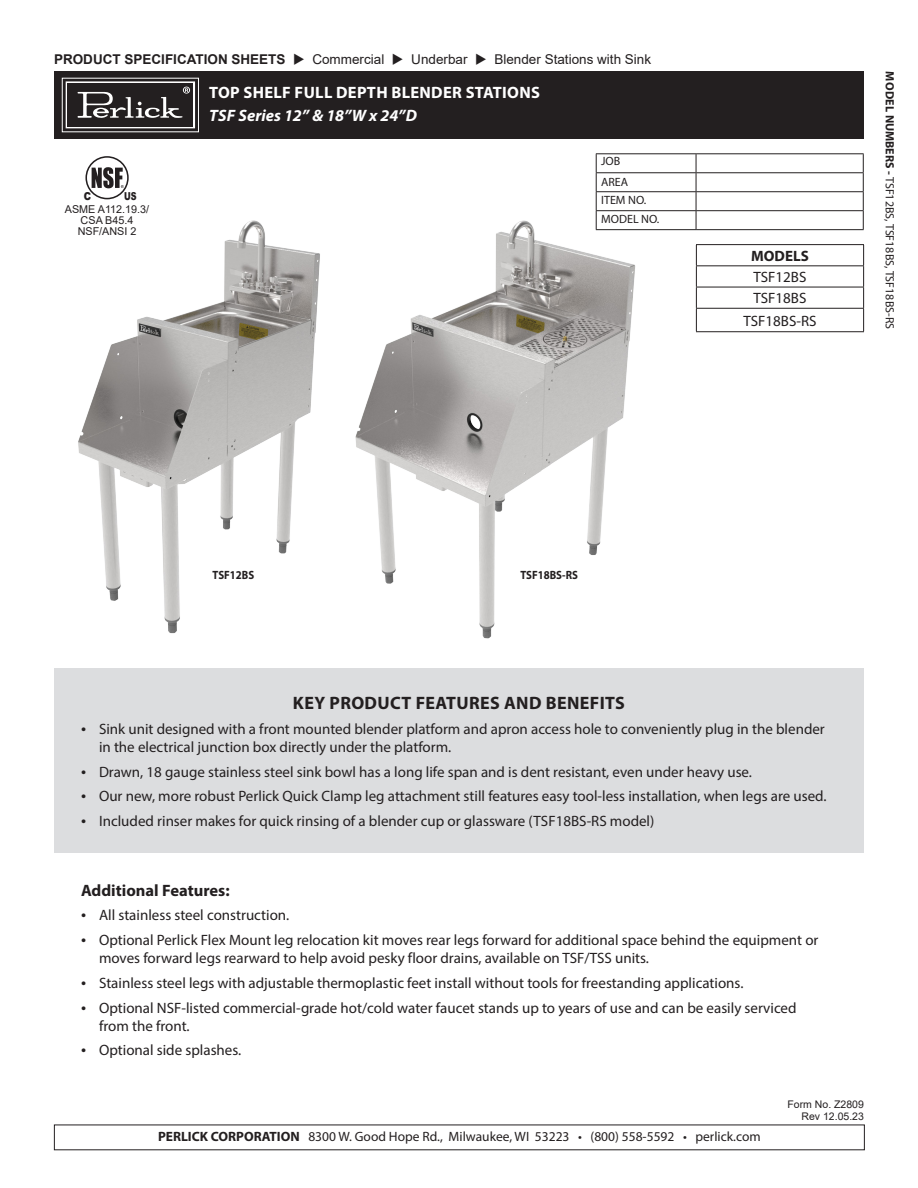
<style>
.page{position:relative;width:918px;height:1188px;background:#fff}
.page>*{position:absolute;margin:0;border:0;box-sizing:border-box;transform-origin:0 0}
.t1{font:700 18px "Myriad Pro";letter-spacing:.02em;color:#231f20}
.t2{font:700 16.5px/22.5px "Myriad Pro";letter-spacing:.02em;color:#fff}
.t3{font:700 16.5px "Myriad Pro";color:#231f20}
.t4{font:15px/18px "Myriad Pro";color:#231f20}
.t5{font:700 15px "Myriad Pro";color:#231f20}
.t6{font:13.5px "Myriad Pro";color:#231f20}
.t7{font:13.5px "Arial";color:#231f20}
.t8{font:12px "Myriad Pro";color:#231f20}
.t9{font:700 12px "Myriad Pro";color:#231f20;scale:.9 1}
.t10{font:900 10.95px "Arial";color:#231f20;scale:.74 1}
.t11{font:900 10.95px "Arial";color:#231f20;scale:.87 1}
.t12{font:10.8px/10.8px "Arial";color:#231f20;text-align:center}
.t13{font:10.5px "Arial";color:#231f20}
.s1{font-weight:700}
.s2{font-style:italic}
.s3{font-size:18px}
</style>
<div class="page">
<hr style="left:596px;top:153px;width:100px;height:1px;background:#231f20">
<hr style="left:696px;top:153px;width:168px;height:1px;background:#231f20">
<hr style="left:596px;top:172px;width:100px;height:1px;background:#231f20">
<hr style="left:696px;top:172px;width:168px;height:1px;background:#231f20">
<hr style="left:596px;top:191px;width:100px;height:1px;background:#231f20">
<hr style="left:696px;top:191px;width:168px;height:1px;background:#231f20">
<hr style="left:596px;top:210px;width:100px;height:1px;background:#231f20">
<svg style="left:596px;top:154px;width:1px;height:64px"></svg>
<hr style="left:696px;top:210px;width:168px;height:1px;background:#231f20">
<svg style="left:696px;top:154px;width:1px;height:75px"></svg>
<svg style="left:863px;top:154px;width:1px;height:75px"></svg>
<hr style="left:596px;top:229px;width:100px;height:1px;background:#231f20">
<hr style="left:696px;top:229px;width:168px;height:1px;background:#231f20">
<div style="left:85px;top:156px;width:44px;height:43px;border:2px solid #231f20;border-radius:50%"></div>
<svg style="left:92px;top:167px;width:32px;height:21px"></svg>
<hr style="left:696px;top:244px;width:168px;height:1px;background:#231f20">
<hr style="left:696px;top:265px;width:168px;height:1px;background:#231f20">
<hr style="left:696px;top:287px;width:168px;height:1px;background:#231f20">
<hr style="left:696px;top:308px;width:168px;height:1px;background:#231f20">
<svg style="left:696px;top:245px;width:1px;height:86px"></svg>
<svg style="left:863px;top:245px;width:1px;height:86px"></svg>
<hr style="left:696px;top:331px;width:168px;height:1px;background:#231f20">
<div style="left:54px;top:71px;width:810px;height:68px;background:#231f20"></div>
<svg style="left:65px;top:81px;width:131px;height:48px"></svg>
<div style="left:54px;top:669px;width:810px;height:184px;background:#dcdddf"></div>
<img style="left:78px;top:220px;width:242px;height:414px">
<img style="left:355px;top:218px;width:301px;height:421px">
<p class="t7" style="left:54px;top:50px;width:599px"><span class="s1">PRODUCT SPECIFICATION SHEETS</span> ◆ Commercial ◆ Underbar ◆ Blender Stations with Sink</p>
<p class="t2" style="left:209px;top:81px;width:332px">TOP SHELF FULL DEPTH BLENDER STATIONS<br><span class="s2">TSF Series 12” &amp; 18”W x 24”D</span></p>
<p class="t11" style="left:84px;top:188px;width:10px">C</p>
<p class="t10" style="left:124px;top:188px;width:18px">US</p>
<p class="t12" style="left:65px;top:204px;width:86px">ASME A112.19.3/<br>CSA B45.4<br>NSF/ANSI 2</p>
<p class="t8" style="left:601px;top:154px;width:21px">JOB</p>
<p class="t8" style="left:601px;top:174px;width:29px">AREA</p>
<p class="t8" style="left:601px;top:193px;width:47px">ITEM NO.</p>
<p class="t8" style="left:601px;top:212px;width:60px">MODEL NO.</p>
<p class="t5" style="left:751px;top:246px;width:59px">MODELS</p>
<p class="t4" style="left:754px;top:268px;width:54px">TSF12BS</p>
<p class="t4" style="left:754px;top:289px;width:54px">TSF18BS</p>
<p class="t4" style="left:743px;top:311px;width:75px">TSF18BS-RS</p>
<p class="t8" style="left:897px;top:71px;width:259px;rotate:90deg"><span class="s1">MODEL NUMBERS -</span> TSF12BS, TSF18BS, TSF18BS-RS</p>
<p class="t9" style="left:213px;top:567px;width:48px">TSF12BS</p>
<p class="t9" style="left:520px;top:567px;width:65px">TSF18BS-RS</p>
<p class="t1" style="left:293px;top:691px;width:334px">KEY PRODUCT FEATURES AND BENEFITS</p>
<p class="t4" style="left:99px;top:720px;width:727px;text-indent:-18px"><span class="s3">•</span> Sink unit designed with a front mounted blender platform and apron access hole to conveniently plug in the blender in the electrical junction box directly under the platform.</p>
<p class="t4" style="left:81px;top:762px;width:673px"><span class="s3">•</span> Drawn, 18 gauge stainless steel sink bowl has a long life span and is dent resistant, even under heavy use.</p>
<p class="t4" style="left:81px;top:787px;width:747px"><span class="s3">•</span> Our new, more robust Perlick Quick Clamp leg attachment still features easy tool-less installation, when legs are used.</p>
<p class="t4" style="left:81px;top:812px;width:575px"><span class="s3">•</span> Included rinser makes for quick rinsing of a blender cup or glassware (TSF18BS-RS model)</p>
<p class="t3" style="left:81px;top:879px;width:150px">Additional Features:</p>
<p class="t4" style="left:81px;top:906px;width:210px"><span class="s3">•</span> All stainless steel construction.</p>
<p class="t4" style="left:99px;top:931px;width:721px;text-indent:-18px"><span class="s3">•</span> Optional Perlick Flex Mount leg relocation kit moves rear legs forward for additional space behind the equipment or moves forward legs rearward to help avoid pesky floor drains, available on TSF/TSS units.</p>
<p class="t4" style="left:81px;top:973px;width:664px"><span class="s3">•</span> Stainless steel legs with adjustable thermoplastic feet install without tools for freestanding applications.</p>
<p class="t4" style="left:99px;top:998px;width:699px;text-indent:-18px"><span class="s3">•</span> Optional NSF-listed commercial-grade hot/cold water faucet stands up to years of use and can be easily serviced from the front.</p>
<p class="t4" style="left:81px;top:1041px;width:162px"><span class="s3">•</span> Optional side splashes.</p>
<p class="t6" style="left:158px;top:1128px;width:604px"><span class="s1">PERLICK CORPORATION</span> 8300 W. Good Hope Rd., Milwaukee, WI 53223 • (800) 558-5592 • perlick.com</p>
<p class="t13" style="left:788px;top:1097px;width:78px">Form No. Z2809</p>
<p class="t13" style="left:802px;top:1110px;width:64px">Rev 12.05.23</p>
</div>
